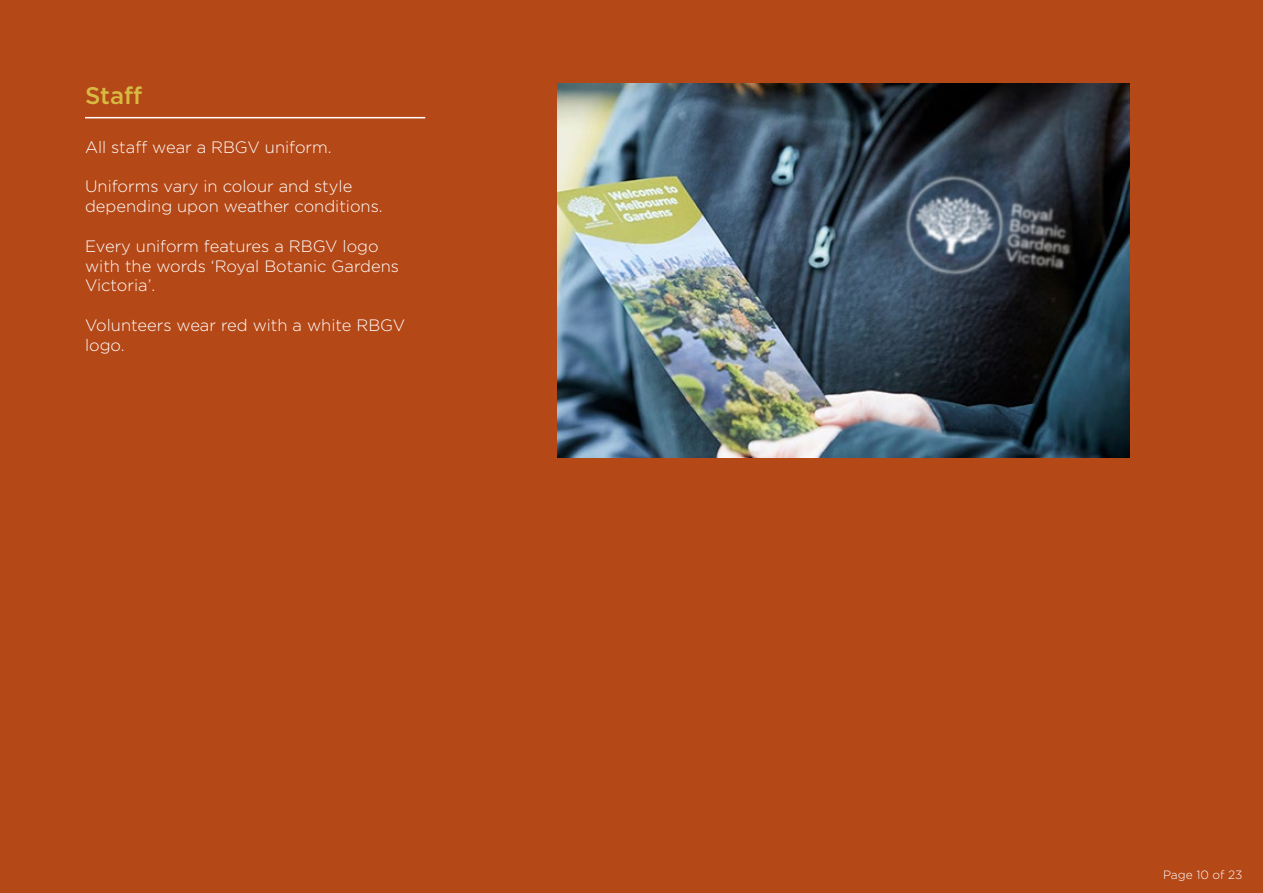
<style>
.page{position:relative;width:1263px;height:893px;background:#b54817}
.page>*{position:absolute;margin:0;border:0;box-sizing:border-box;transform-origin:0 0}
.t1{font:500 24px "Gotham";color:#d7bb43}
.t2{font:300 16.5px/19.8px "Gotham";color:#fff}
.t3{font:300 12px "Gotham";color:#fff}
</style>
<div class="page">
<hr style="left:85px;top:117px;width:340px;height:1px;background:#fff">
<img style="left:557px;top:83px;width:572px;height:375px">
<h1 class="t1" style="left:85px;top:80px;width:59px">Staff</h1>
<p class="t2" style="left:85px;top:137px;width:248px">All staff wear a RBGV uniform.</p>
<p class="t2" style="left:85px;top:176px;width:299px">Uniforms vary in colour and style depending upon weather conditions.</p>
<p class="t2" style="left:85px;top:236px;width:316px">Every uniform features a RBGV logo with the words ‘Royal Botanic Gardens<br>Victoria’.</p>
<p class="t2" style="left:85px;top:315px;width:322px">Volunteers wear red with a white RBGV logo.</p>
<p class="t3" style="left:1163px;top:867px;width:81px">Page 10 of 23</p>
</div>
